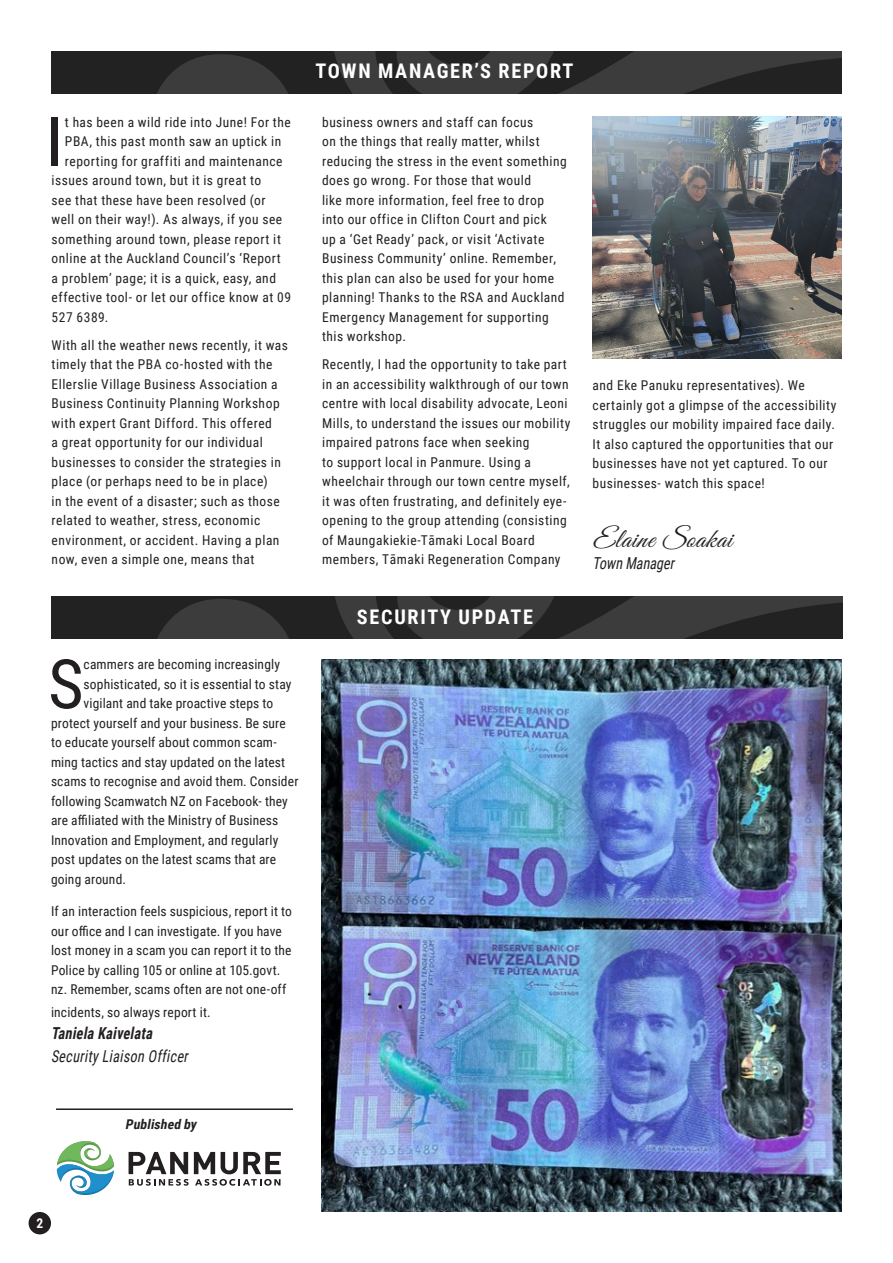
<style>
.page{position:relative;width:893px;height:1263px;background:#fff}
.page>*{position:absolute;margin:0;border:0;box-sizing:border-box;transform-origin:0 0}
.Body_Text_Paragraph{font:68.4px "Roboto Condensed";color:#231f20}
.Body_Text_Paragraph-2{font:italic 27px "Great Vibes";letter-spacing:.03em;color:#231f20}
.t1{font:700 20.1px "Roboto Condensed";letter-spacing:.085em;color:#fff}
.Body_Text_Paragraph-3{font:italic 16.5px "Roboto Condensed";color:#231f20;scale:.85 1}
.t2{font:italic 700 16.5px "Roboto Condensed";color:#231f20;scale:.85 1}
.Body_Text_Paragraph-4{font:13.5px/19.5px "Roboto Condensed";letter-spacing:.035em;color:#231f20}
.Body_Text_Paragraph-5{font:13.5px/19.5px "Roboto Condensed";letter-spacing:.01em;color:#231f20}
.Body_Text_Paragraph-6{font:13.5px "Roboto Condensed";letter-spacing:.015em;color:#231f20}
.t3{font:italic 700 13.5px "Roboto Condensed";color:#231f20}
.t4{font:700 13.5px "Roboto Condensed";color:#fff}
</style>
<div class="page">
<svg style="left:51px;top:51px;width:791px;height:43px;background:#302f30"></svg>
<svg style="left:52px;top:596px;width:791px;height:42px;background:#302f30"></svg>
<svg style="left:57px;top:1141px;width:57px;height:54px"></svg>
<svg style="left:129px;top:1152px;width:152px;height:34px"></svg>
<hr style="left:56px;top:1108px;width:237px;height:2px;background:#231f20">
<div style="left:29px;top:1212px;width:22px;height:22px;background:#231f20;border-radius:50%"></div>
<img style="left:592px;top:117px;width:250px;height:242px">
<img style="left:322px;top:659px;width:520px;height:553px">
<p class="Body_Text_Paragraph" style="left:46px;top:93px;width:19px">I</p>
<p class="Body_Text_Paragraph-4" style="left:65px;top:112px;width:227px">t has been a wild ride into June! For the</p>
<p class="Body_Text_Paragraph-4" style="left:65px;top:131px;width:218px">PBA, this past month saw an uptick in</p>
<p class="Body_Text_Paragraph-4" style="left:65px;top:151px;width:219px">reporting for graffiti and maintenance</p>
<p class="Body_Text_Paragraph-4" style="left:52px;top:170px;width:211px">issues around town, but it is great to</p>
<p class="Body_Text_Paragraph-4" style="left:52px;top:190px;width:215px">see that these have been resolved (or</p>
<p class="Body_Text_Paragraph-4" style="left:52px;top:209px;width:232px">well on their way!). As always, if you see</p>
<p class="Body_Text_Paragraph-4" style="left:52px;top:229px;width:231px">something around town, please report it</p>
<p class="Body_Text_Paragraph-4" style="left:52px;top:248px;width:231px">online at the Auckland Council’s ‘Report</p>
<p class="Body_Text_Paragraph-4" style="left:52px;top:268px;width:226px">a problem’ page; it is a quick, easy, and</p>
<p class="Body_Text_Paragraph-4" style="left:52px;top:287px;width:241px">effective tool- or let our office know at 09</p>
<p class="Body_Text_Paragraph-4" style="left:52px;top:307px;width:58px">527 6389.</p>
<p class="Body_Text_Paragraph-4" style="left:52px;top:335px;width:238px">With all the weather news recently, it was timely that the PBA co-hosted with the Ellerslie Village Business Association a Business Continuity Planning Workshop with expert Grant Difford. This offered<br>a great opportunity for our individual businesses to consider the strategies in place (or perhaps need to be in place)<br>in the event of a disaster; such as those related to weather, stress, economic environment, or accident. Having a plan now, even a simple one, means that</p>
<p class="Body_Text_Paragraph" style="left:48px;top:636px;width:37px">S</p>
<p class="Body_Text_Paragraph-6" style="left:84px;top:655px;width:198px">cammers are becoming increasingly</p>
<p class="Body_Text_Paragraph-5" style="left:84px;top:674px;width:209px">sophisticated, so it is essential to stay</p>
<p class="Body_Text_Paragraph-5" style="left:84px;top:693px;width:191px">vigilant and take proactive steps to</p>
<p class="Body_Text_Paragraph-5" style="left:51px;top:713px;width:236px">protect yourself and your business. Be sure</p>
<p class="Body_Text_Paragraph-6" style="left:51px;top:733px;width:227px">to educate yourself about common scam-</p>
<p class="Body_Text_Paragraph-5" style="left:51px;top:752px;width:236px">ming tactics and stay updated on the latest</p>
<p class="Body_Text_Paragraph-5" style="left:51px;top:771px;width:249px">scams to recognise and avoid them. Consider</p>
<p class="Body_Text_Paragraph-5" style="left:51px;top:791px;width:238px">following Scamwatch NZ on Facebook- they</p>
<p class="Body_Text_Paragraph-5" style="left:51px;top:810px;width:229px">are affiliated with the Ministry of Business</p>
<p class="Body_Text_Paragraph-6" style="left:51px;top:830px;width:229px">Innovation and Employment, and regularly</p>
<p class="Body_Text_Paragraph-5" style="left:51px;top:849px;width:227px">post updates on the latest scams that are</p>
<p class="Body_Text_Paragraph-5" style="left:51px;top:869px;width:77px">going around.</p>
<p class="Body_Text_Paragraph-5" style="left:51px;top:901px;width:243px">If an interaction feels suspicious, report it to our office and I can investigate. If you have lost money in a scam you can report it to the Police by calling 105 or online at 105.govt. nz. Remember, scams often are not one-off</p>
<p class="Body_Text_Paragraph-5" style="left:51px;top:1001px;width:161px">incidents, so always report it.</p>
<p class="t2" style="left:51px;top:1022px;width:125px">Taniela Kaivelata</p>
<p class="Body_Text_Paragraph-3" style="left:51px;top:1044px;width:167px">SecurityLiaison Officer</p>
<p class="t1" style="left:315px;top:56px;width:260px">TOWN MANAGER’S REPORT</p>
<p class="Body_Text_Paragraph-4" style="left:322px;top:112px;width:246px">business owners and staff can focus<br>on the things that really matter, whilst reducing the stress in the event something does go wrong. For those that would<br>like more information, feel free to drop into our office in Clifton Court and pick<br>up a ‘Get Ready’ pack, or visit ‘Activate Business Community’ online. Remember, this plan can also be used for your home planning! Thanks to the RSA and Auckland Emergency Management for supporting this workshop.</p>
<p class="Body_Text_Paragraph-4" style="left:322px;top:354px;width:250px">Recently, I had the opportunity to take part in an accessibility walkthrough of our town centre with local disability advocate, Leoni Mills, to understand the issues our mobility impaired patrons face when seeking<br>to support local in Panmure. Using a wheelchair through our town centre myself, it was often frustrating, and definitely eye&shy;opening to the group attending (consisting of Maungakiekie-Tāmaki Local Board members, Tāmaki Regeneration Company</p>
<p class="t1" style="left:357px;top:602px;width:177px">SECURITY UPDATE</p>
<p class="Body_Text_Paragraph-4" style="left:593px;top:375px;width:245px">and Eke Panuku representatives). We certainly got a glimpse of the accessibility struggles our mobility impaired face daily.<br>It also captured the opportunities that our businesses have not yet captured. To our businesses- watch this space!</p>
<p class="Body_Text_Paragraph-2" style="left:593px;top:523px;width:141px">Elaine Soakai</p>
<p class="Body_Text_Paragraph-3" style="left:593px;top:552px;width:102px">TownManager</p>
<p class="t3" style="left:125px;top:1115px;width:76px">Published by</p>
<p class="t4" style="left:36px;top:1213px;width:8px">2</p>
</div>
